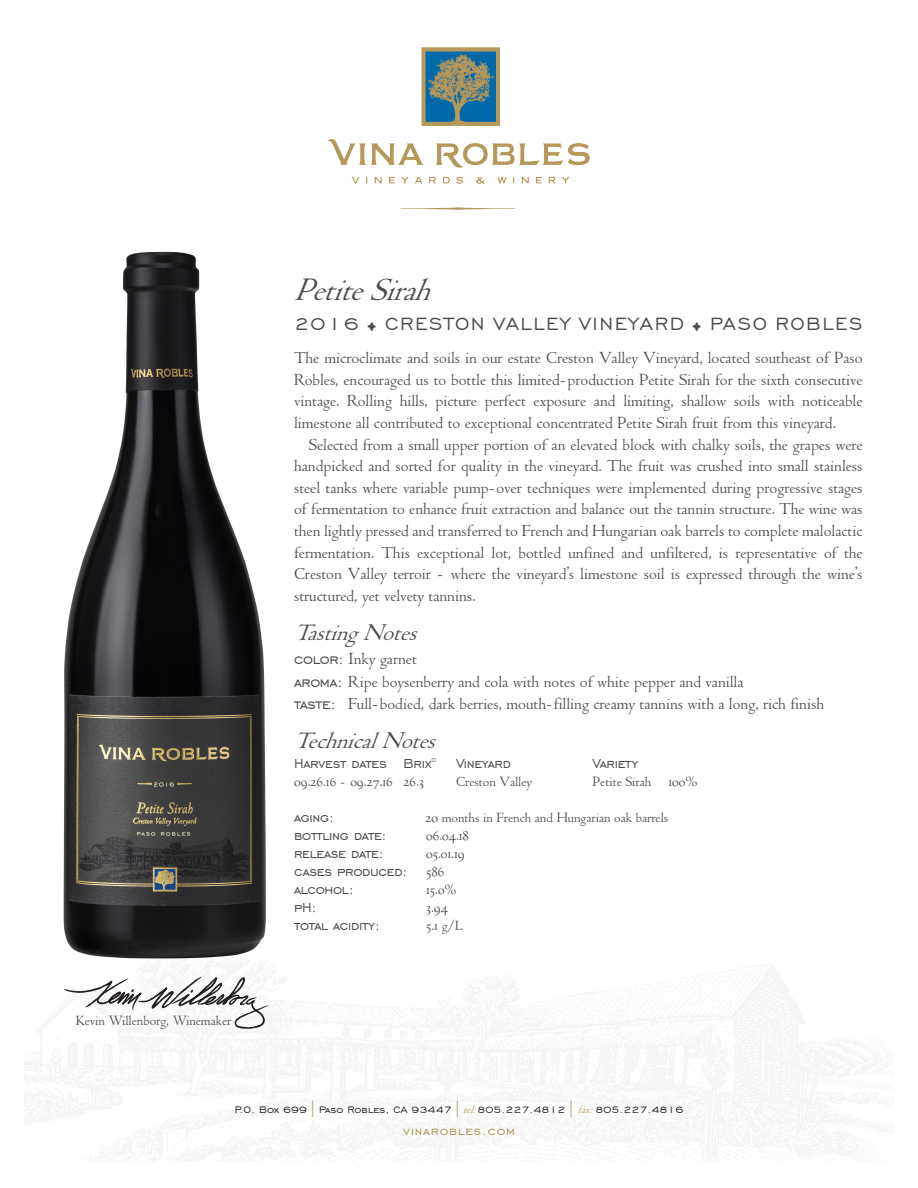
<style>
.page{position:relative;width:918px;height:1188px;background:#fff}
.page>*{position:absolute;margin:0;border:0;box-sizing:border-box;transform-origin:0 0}
.body_text{font:italic 34.5px "LTC Metropolitan";color:#4b4c4d}
.body_text-2{font:italic 25.5px "LTC Metropolitan";color:#4b4c4d}
.body_text-3{font:22.5px "Engravers Gothic BT";letter-spacing:.07em;color:#4b4c4d}
.body_text-4{font:18px/21.6px "LTC Metropolitan";color:#4b4c4d;text-align:justify}
.body_text-5{font:16.5px "Engravers Gothic BT";letter-spacing:-.02em;color:#4b4c4d;scale:.95 1}
.body_text-6{font:15px "LTC Metropolitan";color:#4b4c4d}
.t1{font:15px "Engravers Gothic BT";letter-spacing:.05em;color:#b39758}
.t2{font:12px "Engravers Gothic BT";color:#231f20}
.s1{font-family:"Adobe Jenson Pro";font-size:31.5px}
.s2{font-family:"Engravers Gothic BT"}
.s3{font-family:"LTC Metropolitan";font-size:15px}
.s4{font-family:"Adobe Jenson Pro";font-size:15.9px;color:#b39758}
.s5{font-family:"LTC Metropolitan";font-style:italic;color:#b39758}
</style>
<div class="page">
<img style="left:63px;top:251px;width:203px;height:664px">
<img style="left:63px;top:915px;width:203px;height:44px">
<svg style="left:401px;top:207px;width:114px;height:3px"></svg>
<svg style="left:64px;top:976px;width:206px;height:53px"></svg>
<img style="left:329px;top:48px;width:260px;height:136px">
<p class="body_text-6" style="left:76px;top:1013px;width:157px">Kevin Willenborg, Winemaker</p>
<p class="body_text" style="left:294px;top:272px;width:152px">PetiteSirah</p>
<p class="body_text-3" style="left:294px;top:311px;width:570px">2016 <span class="s1">•</span> CRESTON VALLEY VINEYARD <span class="s1">•</span> PASO ROBLES</p>
<p class="body_text-4" style="left:294px;top:348px;width:570px">The microclimate and soils in our estate Creston Valley Vineyard, located southeast of Paso Robles, encouraged us to bottle this limited-production Petite Sirah for the sixth consecutive vintage. Rolling hills, picture perfect exposure and limiting, shallow soils with noticeable limestone all contributed to exceptional concentrated Petite Sirah fruit from this vineyard.</p>
<p class="body_text-4" style="left:294px;top:434px;width:570px;text-indent:15px">Selected from a small upper portion of an elevated block with chalky soils, the grapes were handpicked and sorted for quality in the vineyard. The fruit was crushed into small stainless steel tanks where variable pump-over techniques were implemented during progressive stages of fermentation to enhance fruit extraction and balance out the tannin structure. The wine was then lightly pressed and transferred to French and Hungarian oak barrels to complete malolactic fermentation. This exceptional lot, bottled unfined and unfiltered, is representative of the Creston Valley terroir - where the vineyard’s limestone soil is expressed through the wine’s structured, yet velvety tannins.</p>
<p class="body_text-2" style="left:294px;top:620px;width:134px">TastingNotes</p>
<p class="body_text-4" style="left:294px;top:649px;width:124px"><span class="s2">color:</span> Inky garnet</p>
<p class="body_text-4" style="left:294px;top:671px;width:451px"><span class="s2">aroma:</span> Ripe boysenberry and cola with notes of white pepper and vanilla</p>
<p class="body_text-4" style="left:294px;top:694px;width:532px"><span class="s2">taste:</span> Full-bodied, dark berries, mouth-filling creamy tannins with a long, rich finish</p>
<p class="body_text-2" style="left:294px;top:728px;width:152px">TechnicalNotes</p>
<p class="body_text-5" style="left:294px;top:754px;width:230px">Harvest dates Brix<sup>0</sup> Vineyard</p>
<p class="body_text-5" style="left:593px;top:754px;width:50px">Variety</p>
<p class="body_text-6" style="left:294px;top:774px;width:132px">09.26.16 - 09.27.16 26.3</p>
<p class="body_text-6" style="left:456px;top:774px;width:78px">Creston Valley</p>
<p class="body_text-6" style="left:593px;top:774px;width:106px">Petite Sirah 100%</p>
<p class="body_text-5" style="left:294px;top:808px;width:44px">aging:</p>
<p class="body_text-6" style="left:426px;top:810px;width:244px">20 months in French and Hungarian oak barrels</p>
<p class="body_text-5" style="left:294px;top:826px;width:99px">bottling date:</p>
<p class="body_text-6" style="left:426px;top:828px;width:44px">06.04.18</p>
<p class="body_text-5" style="left:294px;top:844px;width:96px">release date:</p>
<p class="body_text-6" style="left:426px;top:846px;width:40px">05.01.19</p>
<p class="body_text-5" style="left:294px;top:862px;width:160px">cases produced: <span class="s3">586</span></p>
<p class="body_text-5" style="left:294px;top:880px;width:64px">alcohol:</p>
<p class="body_text-6" style="left:426px;top:882px;width:32px">15.0%</p>
<p class="body_text-5" style="left:294px;top:898px;width:25px">pH:</p>
<p class="body_text-6" style="left:426px;top:900px;width:23px">3.94</p>
<p class="body_text-5" style="left:294px;top:916px;width:92px">total acidity:</p>
<p class="body_text-6" style="left:426px;top:918px;width:38px">5.1 g/L</p>
<p class="t2" style="left:235px;top:1103px;width:450px">P.O. Box 699 <span class="s4">|</span> Paso Robles, CA 93447 <span class="s4">|</span> <span class="s5">tel:</span>805.227.4812 <span class="s4">|</span> <span class="s5">fax:</span>805.227.4816</p>
<p class="t1" style="left:403px;top:1123px;width:113px">vinarobles.com</p>
</div>
